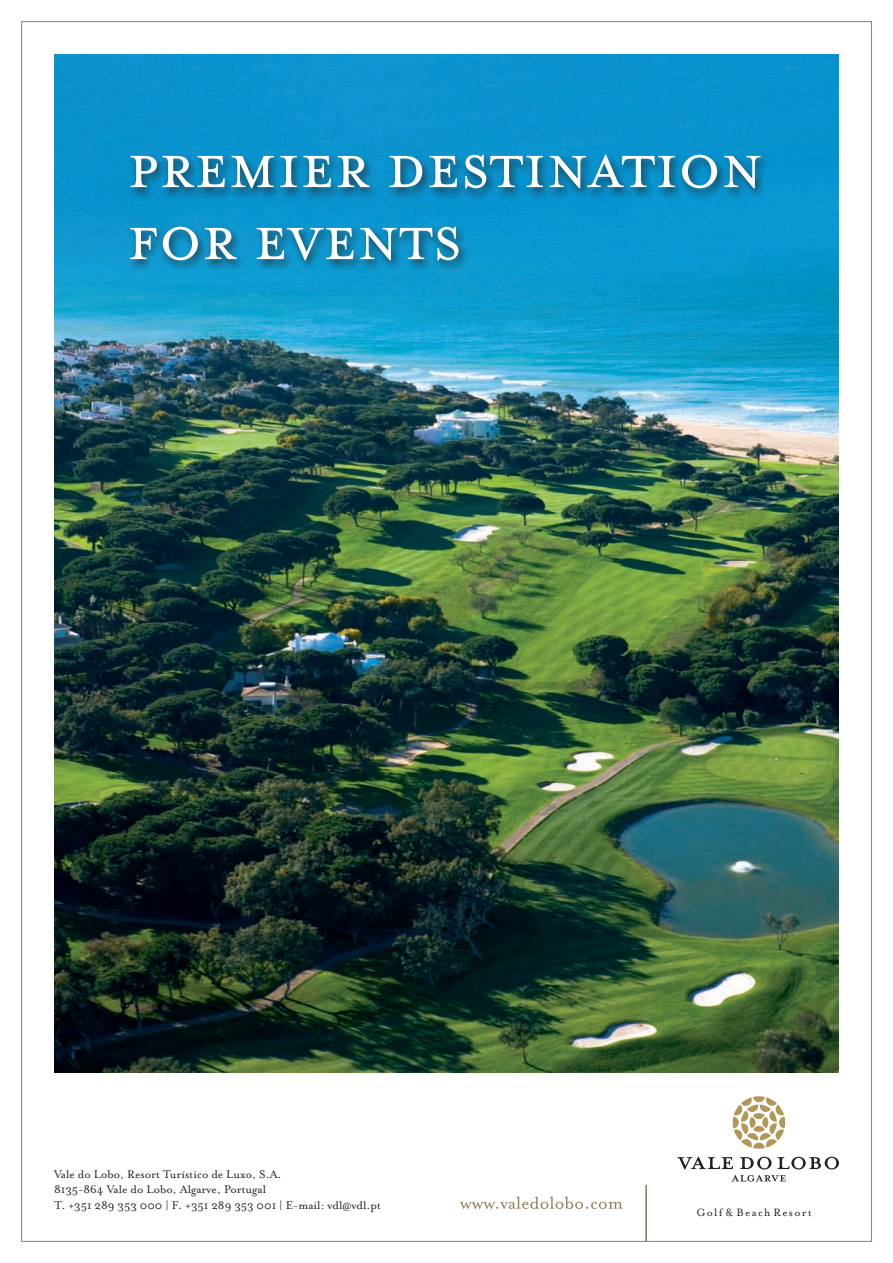
<style>
.page{position:relative;width:893px;height:1263px;background:#fff}
.page>*{position:absolute;margin:0;border:0;box-sizing:border-box;transform-origin:0 0}
.t1{font:72px/72px "Mrs Eaves All Small Caps";color:#fff}
.t2{font:12.75px/15.3px "Mrs Eaves Roman";color:#231f20}
.t3{font:12.3px "Mrs Eaves Roman";letter-spacing:.11em;color:#231f20}
</style>
<div class="page">
<img style="left:54px;top:54px;width:785px;height:1018px">
<hr style="left:645px;top:1185px;width:2px;height:56px;background:#897450">
<svg style="left:460px;top:1196px;width:163px;height:13px"></svg>
<svg style="left:733px;top:1096px;width:52px;height:53px"></svg>
<svg style="left:677px;top:1157px;width:162px;height:24px"></svg>
<div style="left:125px;top:152px;width:645px;height:122px;background:#231f20;opacity:.75"></div>
<h1 class="t1" style="left:127px;top:135px;width:638px">premier destination for eVENTS</h1>
<p class="t2" style="left:54px;top:1167px;width:328px">Vale do Lobo, Resort Turístico de Luxo, S.A.<br>8135-864 Vale do Lobo, Algarve, Portugal<br>T. +351 289 353 000 | F. +351 289 353 001 | E-mail: vdl@vdl.pt</p>
<p class="t3" style="left:697px;top:1206px;width:117px">Golf &amp; Beach Resort</p>
</div>
